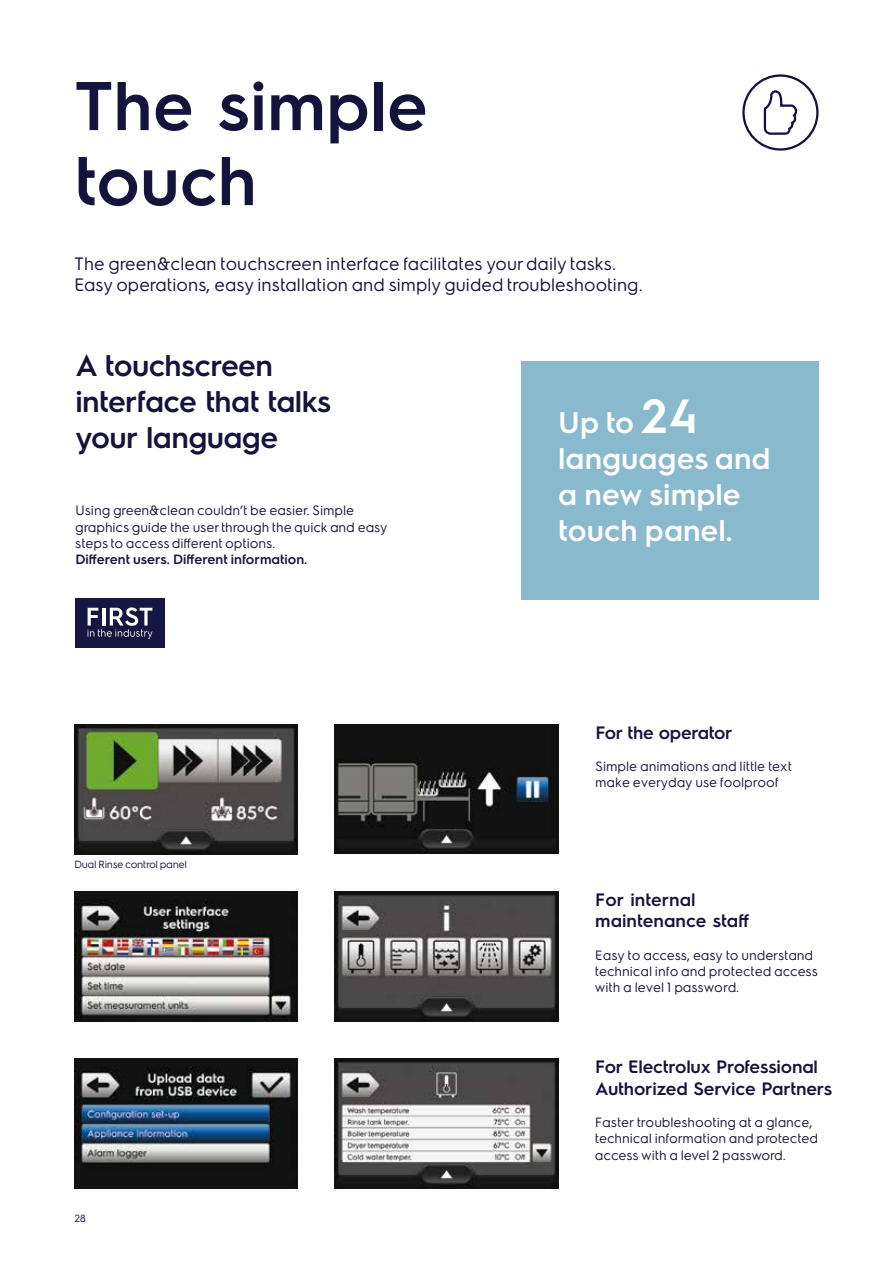
<style>
.page{position:relative;width:893px;height:1263px;background:#fff}
.page>*{position:absolute;margin:0;border:0;box-sizing:border-box;transform-origin:0 0}
.t1{font:600 69px/75px "Electrolux Sans";color:#14133b}
.t2{font:600 30px/36px "Electrolux Sans";letter-spacing:-.02em;color:#14133b}
.t3{font:600 30px/36px "Electrolux Sans";color:#fff}
.t4{font:18px/21px "Electrolux Sans";color:#14133b}
.t5{font:600 18px/21.6px "Electrolux Sans";letter-spacing:-.01em;color:#14133b}
.t6{font:13.5px/16.2px "Electrolux Sans";color:#14133b}
.t7{font:600 13.5px "Electrolux Sans";color:#14133b}
.t8{font:10.5px "Electrolux Sans";letter-spacing:-.02em;color:#14133b}
.s1{font-size:48px}
</style>
<div class="page">
<div style="left:521px;top:362px;width:298px;height:238px;background:#89b9cd"></div>
<div style="left:75px;top:598px;width:89px;height:50px;background:#161741"></div>
<svg style="left:87px;top:607px;width:66px;height:32px"></svg>
<img style="left:74px;top:724px;width:224px;height:130px">
<svg style="left:763px;top:90px;width:35px;height:45px"></svg>
<div style="left:742px;top:74px;width:77px;height:77px;border:2px solid #14133b;border-radius:50%"></div>
<img style="left:74px;top:1058px;width:224px;height:130px">
<img style="left:335px;top:1058px;width:223px;height:130px">
<img style="left:74px;top:891px;width:224px;height:130px">
<img style="left:335px;top:891px;width:223px;height:130px">
<img style="left:335px;top:724px;width:223px;height:129px">
<h1 class="t1" style="left:74px;top:64px;width:355px">The simple touch</h1>
<h3 class="t4" style="left:74px;top:252px;width:570px">The green&amp;clean touchscreen interface facilitates your daily tasks.<br>Easy operations, easy installation and simply guided troubleshooting.</h3>
<h2 class="t2" style="left:75px;top:346px;width:257px">A touchscreen interface that talks your language</h2>
<p class="t6" style="left:75px;top:502px;width:314px">Using green&amp;clean couldn’t be easier. Simple graphics guide the user through the quick and easy steps to access different options.</p>
<p class="t7" style="left:75px;top:550px;width:233px">Different users. Different information.</p>
<p class="t8" style="left:74px;top:856px;width:114px">Dual Rinse control panel</p>
<p class="t8" style="left:75px;top:1211px;width:13px">28</p>
<h2 class="t3" style="left:558px;top:403px;width:214px">Up to <span class="s1">24 </span>languages and a new simple touch panel.</h2>
<h3 class="t5" style="left:596px;top:720px;width:138px">For the operator</h3>
<p class="t6" style="left:596px;top:757px;width:198px">Simple animations and little text make everyday use foolproof</p>
<h3 class="t5" style="left:595px;top:887px;width:155px">For internal maintenance staff</h3>
<p class="t6" style="left:595px;top:946px;width:224px">Easy to access, easy to understand technical info and protected access with a level 1 password.</p>
<h3 class="t5" style="left:595px;top:1055px;width:238px">For Electrolux Professional<br>Authorized Service Partners</h3>
<p class="t6" style="left:595px;top:1113px;width:225px">Faster troubleshooting at a glance, technical information and protected access with a level 2 password.</p>
</div>
